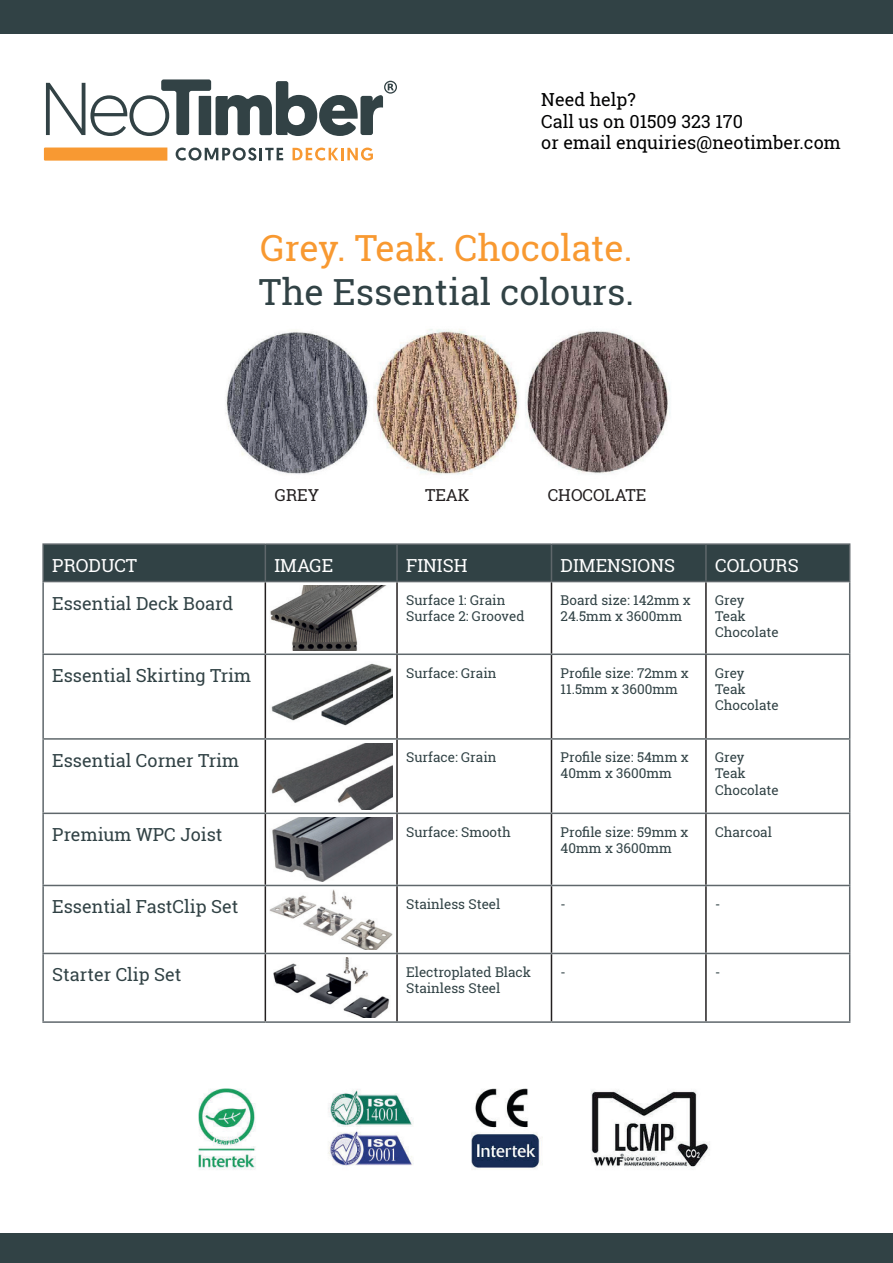
<style>
.page{position:relative;width:893px;height:1263px;background:#fff}
.page>*{position:absolute;margin:0;border:0;box-sizing:border-box;transform-origin:0 0}
.t1{font:36px "Roboto Slab";color:#f89931}
.t2{font:36px "Roboto Slab";color:#314245}
.t3{font:18px "Roboto Slab";color:#314245}
.t4{font:18px/21.6px "Roboto Slab";color:#000001}
.t5{font:18px "Roboto Slab";color:#fff}
.t6{font:16.5px "Roboto Slab";color:#231f20}
.t7{font:13.5px/16.2px "Roboto Slab";color:#314245}
</style>
<div class="page">
<div style="left:44px;top:545px;width:805px;height:36px;background:#314245"></div>
<hr style="left:265px;top:582px;width:1px;height:71px;background:#231f20">
<hr style="left:396px;top:582px;width:2px;height:71px;background:#231f20">
<hr style="left:551px;top:582px;width:1px;height:71px;background:#231f20">
<hr style="left:705px;top:582px;width:2px;height:71px;background:#231f20">
<hr style="left:265px;top:655px;width:1px;height:83px;background:#231f20">
<hr style="left:396px;top:655px;width:2px;height:83px;background:#231f20">
<hr style="left:551px;top:655px;width:1px;height:83px;background:#231f20">
<hr style="left:705px;top:655px;width:2px;height:83px;background:#231f20">
<hr style="left:265px;top:740px;width:1px;height:72px;background:#231f20">
<hr style="left:396px;top:740px;width:2px;height:72px;background:#231f20">
<hr style="left:551px;top:740px;width:1px;height:72px;background:#231f20">
<hr style="left:705px;top:740px;width:2px;height:72px;background:#231f20">
<hr style="left:265px;top:814px;width:1px;height:71px;background:#231f20">
<hr style="left:396px;top:814px;width:2px;height:71px;background:#231f20">
<hr style="left:551px;top:814px;width:1px;height:71px;background:#231f20">
<hr style="left:705px;top:814px;width:2px;height:71px;background:#231f20">
<hr style="left:265px;top:886px;width:1px;height:67px;background:#231f20">
<hr style="left:396px;top:886px;width:2px;height:67px;background:#231f20">
<hr style="left:551px;top:886px;width:1px;height:67px;background:#231f20">
<hr style="left:705px;top:886px;width:2px;height:67px;background:#231f20">
<hr style="left:265px;top:954px;width:1px;height:67px;background:#231f20">
<hr style="left:396px;top:954px;width:2px;height:67px;background:#231f20">
<hr style="left:551px;top:954px;width:1px;height:67px;background:#231f20">
<hr style="left:705px;top:954px;width:2px;height:67px;background:#231f20">
<hr style="left:42px;top:543px;width:223px;height:2px;background:#5f676b">
<hr style="left:42px;top:545px;width:2px;height:36px;background:#5f676b">
<hr style="left:265px;top:543px;width:132px;height:2px;background:#5f676b">
<hr style="left:265px;top:545px;width:1px;height:36px;background:#5f676b">
<hr style="left:397px;top:543px;width:154px;height:2px;background:#5f676b">
<hr style="left:396px;top:545px;width:2px;height:36px;background:#5f676b">
<hr style="left:551px;top:543px;width:155px;height:2px;background:#5f676b">
<hr style="left:551px;top:545px;width:1px;height:36px;background:#5f676b">
<hr style="left:706px;top:543px;width:144px;height:2px;background:#5f676b">
<hr style="left:705px;top:545px;width:2px;height:36px;background:#5f676b">
<hr style="left:849px;top:545px;width:1px;height:36px;background:#5f676b">
<hr style="left:42px;top:581px;width:223px;height:1px;background:#5f676b">
<hr style="left:42px;top:582px;width:2px;height:71px;background:#5f676b">
<hr style="left:265px;top:581px;width:132px;height:1px;background:#5f676b">
<hr style="left:397px;top:581px;width:154px;height:1px;background:#5f676b">
<hr style="left:551px;top:581px;width:155px;height:1px;background:#5f676b">
<hr style="left:706px;top:581px;width:144px;height:1px;background:#5f676b">
<hr style="left:849px;top:582px;width:1px;height:71px;background:#5f676b">
<hr style="left:42px;top:653px;width:223px;height:2px;background:#5f676b">
<hr style="left:42px;top:655px;width:2px;height:83px;background:#5f676b">
<hr style="left:265px;top:653px;width:132px;height:2px;background:#5f676b">
<hr style="left:397px;top:653px;width:154px;height:2px;background:#5f676b">
<hr style="left:551px;top:653px;width:155px;height:2px;background:#5f676b">
<hr style="left:706px;top:653px;width:144px;height:2px;background:#5f676b">
<hr style="left:849px;top:655px;width:1px;height:83px;background:#5f676b">
<hr style="left:42px;top:738px;width:223px;height:2px;background:#5f676b">
<hr style="left:42px;top:740px;width:2px;height:72px;background:#5f676b">
<hr style="left:265px;top:738px;width:132px;height:2px;background:#5f676b">
<hr style="left:397px;top:738px;width:154px;height:2px;background:#5f676b">
<hr style="left:551px;top:738px;width:155px;height:2px;background:#5f676b">
<hr style="left:706px;top:738px;width:144px;height:2px;background:#5f676b">
<hr style="left:849px;top:740px;width:1px;height:72px;background:#5f676b">
<hr style="left:42px;top:812px;width:223px;height:2px;background:#5f676b">
<hr style="left:42px;top:814px;width:2px;height:71px;background:#5f676b">
<hr style="left:265px;top:812px;width:132px;height:2px;background:#5f676b">
<hr style="left:397px;top:812px;width:154px;height:2px;background:#5f676b">
<hr style="left:551px;top:812px;width:155px;height:2px;background:#5f676b">
<hr style="left:706px;top:812px;width:144px;height:2px;background:#5f676b">
<hr style="left:849px;top:814px;width:1px;height:71px;background:#5f676b">
<hr style="left:42px;top:885px;width:223px;height:1px;background:#5f676b">
<hr style="left:42px;top:886px;width:2px;height:67px;background:#5f676b">
<hr style="left:265px;top:885px;width:132px;height:1px;background:#5f676b">
<hr style="left:397px;top:885px;width:154px;height:1px;background:#5f676b">
<hr style="left:551px;top:885px;width:155px;height:1px;background:#5f676b">
<hr style="left:706px;top:885px;width:144px;height:1px;background:#5f676b">
<hr style="left:849px;top:886px;width:1px;height:67px;background:#5f676b">
<hr style="left:42px;top:953px;width:223px;height:1px;background:#5f676b">
<hr style="left:42px;top:954px;width:2px;height:67px;background:#5f676b">
<hr style="left:265px;top:953px;width:132px;height:1px;background:#5f676b">
<hr style="left:397px;top:953px;width:154px;height:1px;background:#5f676b">
<hr style="left:551px;top:953px;width:155px;height:1px;background:#5f676b">
<hr style="left:706px;top:953px;width:144px;height:1px;background:#5f676b">
<hr style="left:849px;top:954px;width:1px;height:67px;background:#5f676b">
<hr style="left:42px;top:1021px;width:223px;height:2px;background:#5f676b">
<hr style="left:265px;top:1021px;width:132px;height:2px;background:#5f676b">
<hr style="left:397px;top:1021px;width:154px;height:2px;background:#5f676b">
<hr style="left:551px;top:1021px;width:155px;height:2px;background:#5f676b">
<hr style="left:706px;top:1021px;width:144px;height:2px;background:#5f676b">
<img style="left:270px;top:586px;width:115px;height:64px">
<img style="left:271px;top:663px;width:121px;height:63px">
<img style="left:271px;top:743px;width:121px;height:66px">
<img style="left:272px;top:817px;width:120px;height:64px">
<img style="left:270px;top:890px;width:122px;height:59px">
<img style="left:273px;top:958px;width:117px;height:60px">
<img style="left:225px;top:329px;width:445px;height:146px">
<div style="left:0;top:0;width:893px;height:34px;background:#314245"></div>
<div style="left:0;top:1234px;width:893px;height:29px;background:#314245"></div>
<svg style="left:176px;top:148px;width:107px;height:13px"></svg>
<svg style="left:293px;top:148px;width:80px;height:13px"></svg>
<svg style="left:44px;top:148px;width:123px;height:13px;background:#f89b37"></svg>
<svg style="left:46px;top:79px;width:351px;height:57px"></svg>
<img style="left:198px;top:1088px;width:512px;height:82px">
<h2 class="t4" style="left:541px;top:89px;width:301px">Need help?<br>Call us on 01509 323 170<br>or email enquiries@neotimber.com</h2>
<h1 class="t1" style="left:261px;top:224px;width:373px">Grey. Teak. Chocolate.</h1>
<h1 class="t2" style="left:259px;top:267px;width:377px">The Essential colours.</h1>
<p class="t6" style="left:275px;top:484px;width:46px">GREY</p>
<p class="t6" style="left:425px;top:484px;width:46px">TEAK</p>
<p class="t6" style="left:548px;top:484px;width:100px">CHOCOLATE</p>
<h2 class="t5" style="left:52px;top:553px;width:86px">PRODUCT</h2>
<h2 class="t5" style="left:274px;top:553px;width:60px">IMAGE</h2>
<h2 class="t5" style="left:406px;top:553px;width:63px">FINISH</h2>
<h2 class="t5" style="left:561px;top:553px;width:116px">DIMENSIONS</h2>
<h2 class="t5" style="left:715px;top:553px;width:85px">COLOURS</h2>
<h2 class="t3" style="left:52px;top:591px;width:182px">Essential Deck Board</h2>
<p class="t7" style="left:406px;top:592px;width:120px">Surface 1: Grain<br>Surface 2: Grooved</p>
<p class="t7" style="left:561px;top:592px;width:132px">Board size: 142mm x<br>24.5mm x 3600mm</p>
<p class="t7" style="left:715px;top:592px;width:65px">Grey<br>Teak<br>Chocolate</p>
<h2 class="t3" style="left:52px;top:663px;width:200px">Essential Skirting Trim</h2>
<p class="t7" style="left:406px;top:664px;width:92px">Surface: Grain</p>
<p class="t7" style="left:561px;top:664px;width:130px">Profile size: 72mm x<br>11.5mm x 3600mm</p>
<p class="t7" style="left:715px;top:664px;width:65px">Grey<br>Teak<br>Chocolate</p>
<h2 class="t3" style="left:52px;top:748px;width:188px">Essential Corner Trim</h2>
<p class="t7" style="left:406px;top:749px;width:92px">Surface: Grain</p>
<p class="t7" style="left:561px;top:749px;width:130px">Profile size: 54mm x<br>40mm x 3600mm</p>
<p class="t7" style="left:715px;top:749px;width:65px">Grey<br>Teak<br>Chocolate</p>
<h2 class="t3" style="left:52px;top:822px;width:172px">Premium WPC Joist</h2>
<p class="t7" style="left:406px;top:823px;width:106px">Surface: Smooth</p>
<p class="t7" style="left:561px;top:823px;width:129px">Profile size: 59mm x<br>40mm x 3600mm</p>
<p class="t7" style="left:715px;top:823px;width:58px">Charcoal</p>
<h2 class="t3" style="left:52px;top:895px;width:188px">Essential FastClip Set</h2>
<p class="t7" style="left:406px;top:896px;width:96px">Stainless Steel</p>
<p class="t7" style="left:561px;top:896px;width:7px">-</p>
<p class="t7" style="left:715px;top:896px;width:7px">-</p>
<h2 class="t3" style="left:52px;top:962px;width:131px">Starter Clip Set</h2>
<p class="t7" style="left:406px;top:963px;width:126px">Electroplated Black<br>Stainless Steel</p>
<p class="t7" style="left:561px;top:963px;width:7px">-</p>
<p class="t7" style="left:715px;top:963px;width:7px">-</p>
</div>
